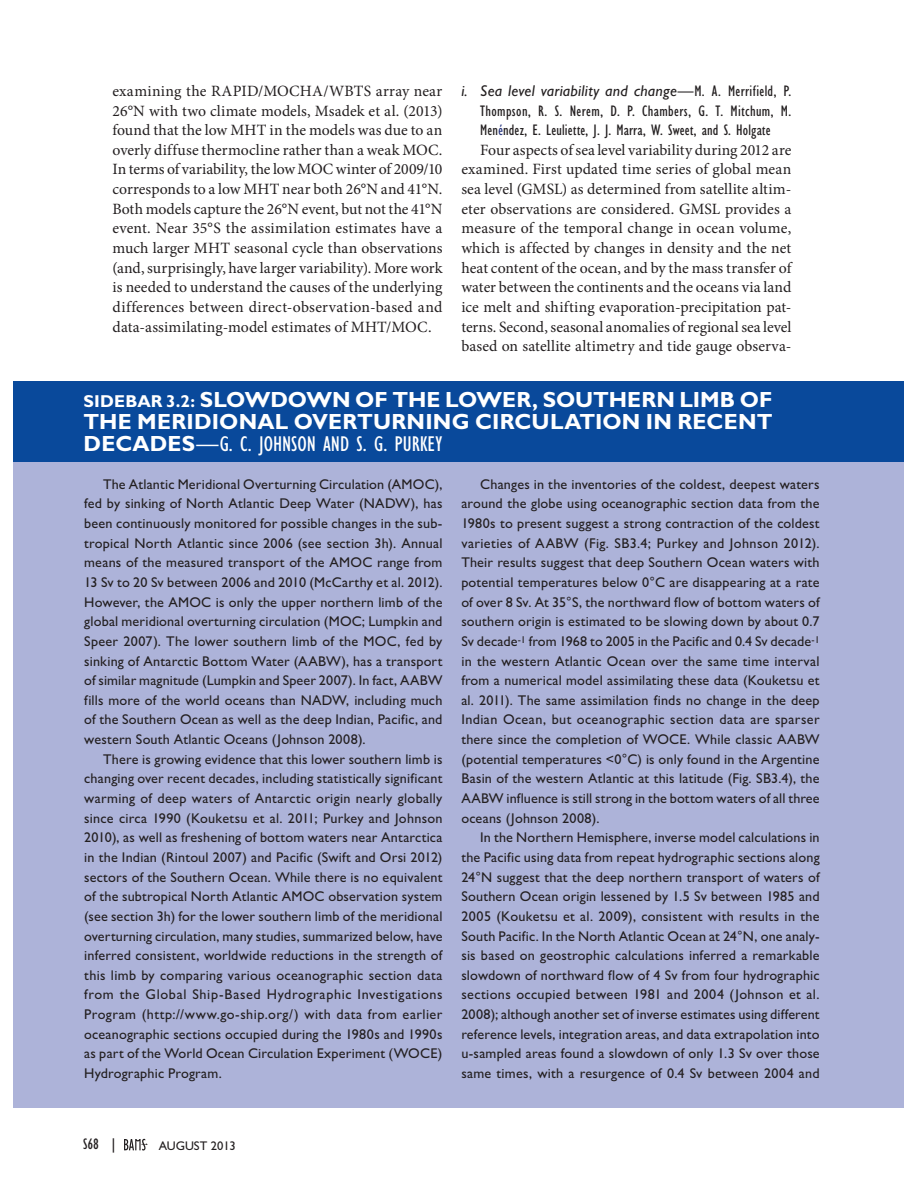
<style>
.page{position:relative;width:918px;height:1188px;background:#fff}
.page>*{position:absolute;margin:0;border:0;box-sizing:border-box;transform-origin:0 0}
.t1{font:700 22.05px/22px "Gill Sans";letter-spacing:.005em;color:#fff;text-align:justify}
.t2{font:15.75px/19.6px "Minion Pro";letter-spacing:.005em;color:#231f20;text-align:justify}
.t3{font:condensed 15.75px/19.6px "Gill Sans";letter-spacing:.01em;color:#231f20;text-align:justify}
.t4{font:14.1px/19.6px "Gill Sans";letter-spacing:.015em;color:#231f20;text-align:justify}
.t5{font:12.6px "Gill Sans";color:#231f20}
.s1{font-style:italic;font-stretch:normal}
.s2{color:#28367f}
.s3{font-size:17.25px}
.s4{font-weight:400}
.s5{font-weight:400;font-stretch:condensed}
.s6{font-stretch:normal}
</style>
<div class="page">
<svg style="left:124px;top:1139px;width:24px;height:12px"></svg>
<div style="left:14px;top:382px;width:890px;height:726px;background:#adb3d9"></div>
<div style="left:14px;top:382px;width:890px;height:80px;background:#09499b"></div>
<p class="t2" style="left:112px;top:82px;width:332px">examining the RAPID/MOCHA/WBTS array near 26°N with two climate models, Msadek et al. (2013) found that the low MHT in the models was due to an overly diffuse thermocline rather than a weak MOC.<br>In terms of variability, the low MOC winter of 2009/10 corresponds to a low MHT near both 26°N and 41°N.<br>Both models capture the 26°N event, but not the 41°N event. Near 35°S the assimilation estimates have a much larger MHT seasonal cycle than observations (and, surprisingly, have larger variability). More work is needed to understand the causes of the underlying differences between direct-observation-based and data-assimilating-model estimates of MHT/MOC.</p>
<p class="t3" style="left:480px;top:83px;width:313px;text-indent:-19px"><span class="s1">i. Sea level variability and change—</span>M. A. Merrifield, P.<br>Thompson, R. S. Nerem, D. P. Chambers, G. T. Mitchum, M.<br>Men<span class="s2">é</span>ndez, E. Leuliette, J. J. Marra, W. Sweet, and S. Holgate</p>
<p class="t2" style="left:461px;top:141px;width:332px;text-indent:19px">Four aspects of sea level variability during 2012 are examined. First updated time series of global mean sea level (GMSL) as determined from satellite altim&shy;eter observations are considered. GMSL provides a measure of the temporal change in ocean volume, which is affected by changes in density and the net heat content of the ocean, and by the mass transfer of water between the continents and the oceans via land ice melt and shifting evaporation-precipitation pat&shy;terns. Second, seasonal anomalies of regional sea level based on satellite altimetry and tide gauge observa-</p>
<h1 class="t1" style="left:84px;top:391px;width:690px"><span class="s3">SIDEBAR 3.2:</span> SLOWDOWN OF THE LOWER, SOUTHERN LIMB OF THE MERIDIONAL OVERTURNING CIRCULATION IN RECENT DECADES<span class="s4">—</span><span class="s5">G. C. JOHNSON AND S. G. PURKEY</span></h1>
<p class="t4" style="left:84px;top:476px;width:360px;text-indent:19px">The Atlantic Meridional Overturning Circulation (AMOC), fed by sinking of North Atlantic Deep Water (NADW), has been continuously monitored for possible changes in the sub&shy;tropical North Atlantic since 2006 (see section 3h). Annual means of the measured transport of the AMOC range from 13 Sv to 20 Sv between 2006 and 2010 (McCarthy et al. 2012).<br>However, the AMOC is only the upper northern limb of the global meridional overturning circulation (MOC; Lumpkin and Speer 2007). The lower southern limb of the MOC, fed by sinking of Antarctic Bottom Water (AABW), has a transport of similar magnitude (Lumpkin and Speer 2007). In fact, AABW fills more of the world oceans than NADW, including much of the Southern Ocean as well as the deep Indian, Pacific, and western South Atlantic Oceans (Johnson 2008).</p>
<p class="t4" style="left:84px;top:751px;width:360px;text-indent:19px">There is growing evidence that this lower southern limb is changing over recent decades, including statistically significant warming of deep waters of Antarctic origin nearly globally since circa 1990 (Kouketsu et al. 2011; Purkey and Johnson 2010), as well as freshening of bottom waters near Antarctica in the Indian (Rintoul 2007) and Pacific (Swift and Orsi 2012) sectors of the Southern Ocean. While there is no equivalent of the subtropical North Atlantic AMOC observation system (see section 3h) for the lower southern limb of the meridional overturning circulation, many studies, summarized below, have inferred consistent, worldwide reductions in the strength of this limb by comparing various oceanographic section data from the Global Ship-Based Hydrographic Investigations Program (http://www.go-ship.org/) with data from earlier oceanographic sections occupied during the 1980s and 1990s as part of the World Ocean Circulation Experiment (WOCE)<br>Hydrographic Program.</p>
<p class="t4" style="left:461px;top:476px;width:360px;text-indent:19px">Changes in the inventories of the coldest, deepest waters around the globe using oceanographic section data from the 1980s to present suggest a strong contraction of the coldest varieties of AABW (Fig. SB3.4; Purkey and Johnson 2012).<br>Their results suggest that deep Southern Ocean waters with potential temperatures below 0°C are disappearing at a rate of over 8 Sv. At 35°S, the northward flow of bottom waters of southern origin is estimated to be slowing down by about 0.7<br>Sv decade<sup>-1</sup> from 1968 to 2005 in the Pacific and 0.4 Sv decade<sup>-1 </sup>in the western Atlantic Ocean over the same time interval from a numerical model assimilating these data (Kouketsu et al. 2011). The same assimilation finds no change in the deep Indian Ocean, but oceanographic section data are sparser there since the completion of WOCE. While classic AABW (potential temperatures &lt;0°C) is only found in the Argentine Basin of the western Atlantic at this latitude (Fig. SB3.4), the AABW influence is still strong in the bottom waters of all three oceans (Johnson 2008).</p>
<p class="t4" style="left:461px;top:829px;width:360px;text-indent:19px">In the Northern Hemisphere, inverse model calculations in the Pacific using data from repeat hydrographic sections along 24°N suggest that the deep northern transport of waters of Southern Ocean origin lessened by 1.5 Sv between 1985 and 2005 (Kouketsu et al. 2009), consistent with results in the South Pacific. In the North Atlantic Ocean at 24°N, one analy&shy;sis based on geostrophic calculations inferred a remarkable slowdown of northward flow of 4 Sv from four hydrographic sections occupied between 1981 and 2004 (Johnson et al.<br>2008); although another set of inverse estimates using different reference levels, integration areas, and data extrapolation into u-sampled areas found a slowdown of only 1.3 Sv over those same times, with a resurgence of 0.4 Sv between 2004 and</p>
<p class="t3" style="left:83px;top:1135px;width:34px">S68 <span class="s6">|</span></p>
<p class="t5" style="left:159px;top:1141px;width:79px">AUGUST 2013</p>
</div>
